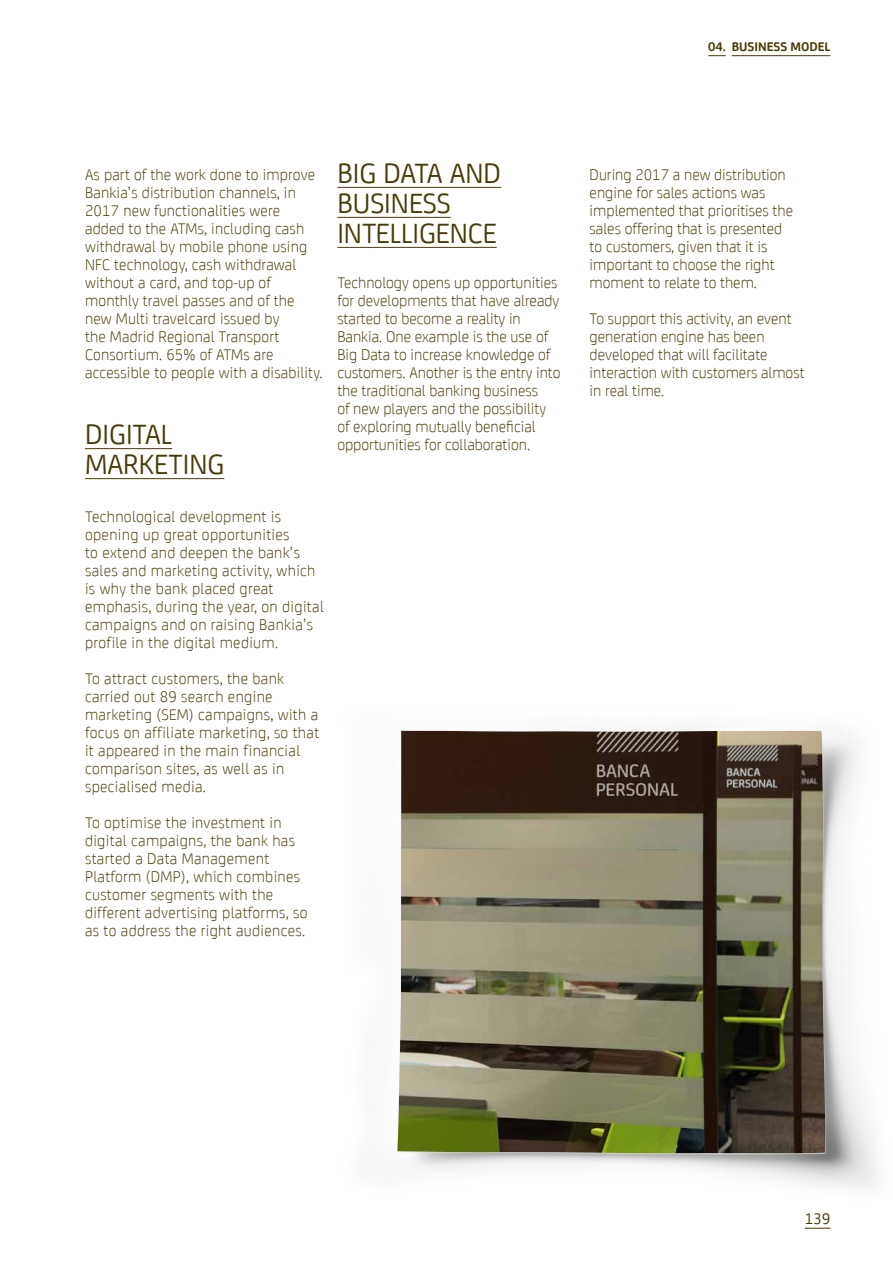
<style>
.page{position:relative;width:893px;height:1276px;background:#fff}
.page>*{position:absolute;margin:0;border:0;box-sizing:border-box;transform-origin:0 0}
.t1{font:30px/30px "Bankia";color:#483b05}
.t2{font:300 16.5px/18px "Bankia";letter-spacing:.01em;color:#483b05}
.t3{font:16.5px "Bankia";color:#483b05}
.t4{font:700 13.5px "Bankia";color:#483b05}
</style>
<div class="page">
<img style="left:401px;top:730px;width:477px;height:499px">
<img style="left:397px;top:731px;width:428px;height:422px">
<hr style="left:85px;top:448px;width:87px;height:1px;background:#483b05">
<hr style="left:85px;top:478px;width:139px;height:1px;background:#483b05">
<hr style="left:337px;top:187px;width:164px;height:1px;background:#483b05">
<hr style="left:337px;top:217px;width:114px;height:1px;background:#483b05">
<hr style="left:337px;top:247px;width:160px;height:1px;background:#483b05">
<svg style="left:805px;top:1227px;width:25px;height:1px"></svg>
<svg style="left:708px;top:55px;width:18px;height:1px"></svg>
<hr style="left:732px;top:55px;width:98px;height:1px;background:#483b05">
<p class="t4" style="left:708px;top:37px;width:124px">04. BUSINESS MODEL</p>
<p class="t2" style="left:85px;top:164px;width:239px">As part of the work done to improve<br>Bankia’s distribution channels, in<br>2017 new functionalities were added to the ATMs, including cash withdrawal by mobile phone using<br>NFC technology, cash withdrawal without a card, and top-up of monthly travel passes and of the new Multi travelcard issued by<br>the Madrid Regional Transport<br>Consortium. 65% of ATMs are accessible to people with a disability.</p>
<h1 class="t1" style="left:85px;top:417px;width:141px">DIGITAL<br>MARKETING</h1>
<p class="t2" style="left:85px;top:506px;width:240px">Technological development is opening up great opportunities<br>to extend and deepen the bank’s sales and marketing activity, which is why the bank placed great emphasis, during the year, on digital campaigns and on raising Bankia’s profile in the digital medium.</p>
<p class="t2" style="left:85px;top:669px;width:236px">To attract customers, the bank carried out 89 search engine marketing (SEM) campaigns, with a focus on affiliate marketing, so that it appeared in the main financial comparison sites, as well as in specialised media.</p>
<p class="t2" style="left:85px;top:813px;width:224px">To optimise the investment in digital campaigns, the bank has started a Data Management<br>Platform (DMP), which combines customer segments with the different advertising platforms, so as to address the right audiences.</p>
<h1 class="t1" style="left:337px;top:156px;width:165px">BIG DATA AND<br>BUSINESS<br>INTELLIGENCE</h1>
<p class="t2" style="left:337px;top:272px;width:225px">Technology opens up opportunities for developments that have already started to become a reality in Bankia. One example is the use of Big Data to increase knowledge of customers. Another is the entry into the traditional banking business<br>of new players and the possibility of exploring mutually beneficial opportunities for collaboration.</p>
<p class="t2" style="left:590px;top:165px;width:205px">During 2017 a new distribution engine for sales actions was implemented that prioritises the sales offering that is presented to customers, given that it is important to choose the right moment to relate to them.</p>
<p class="t2" style="left:590px;top:309px;width:216px">To support this activity, an event generation engine has been developed that will facilitate interaction with customers almost in real time.</p>
<p class="t3" style="left:805px;top:1206px;width:27px">139</p>
</div>
